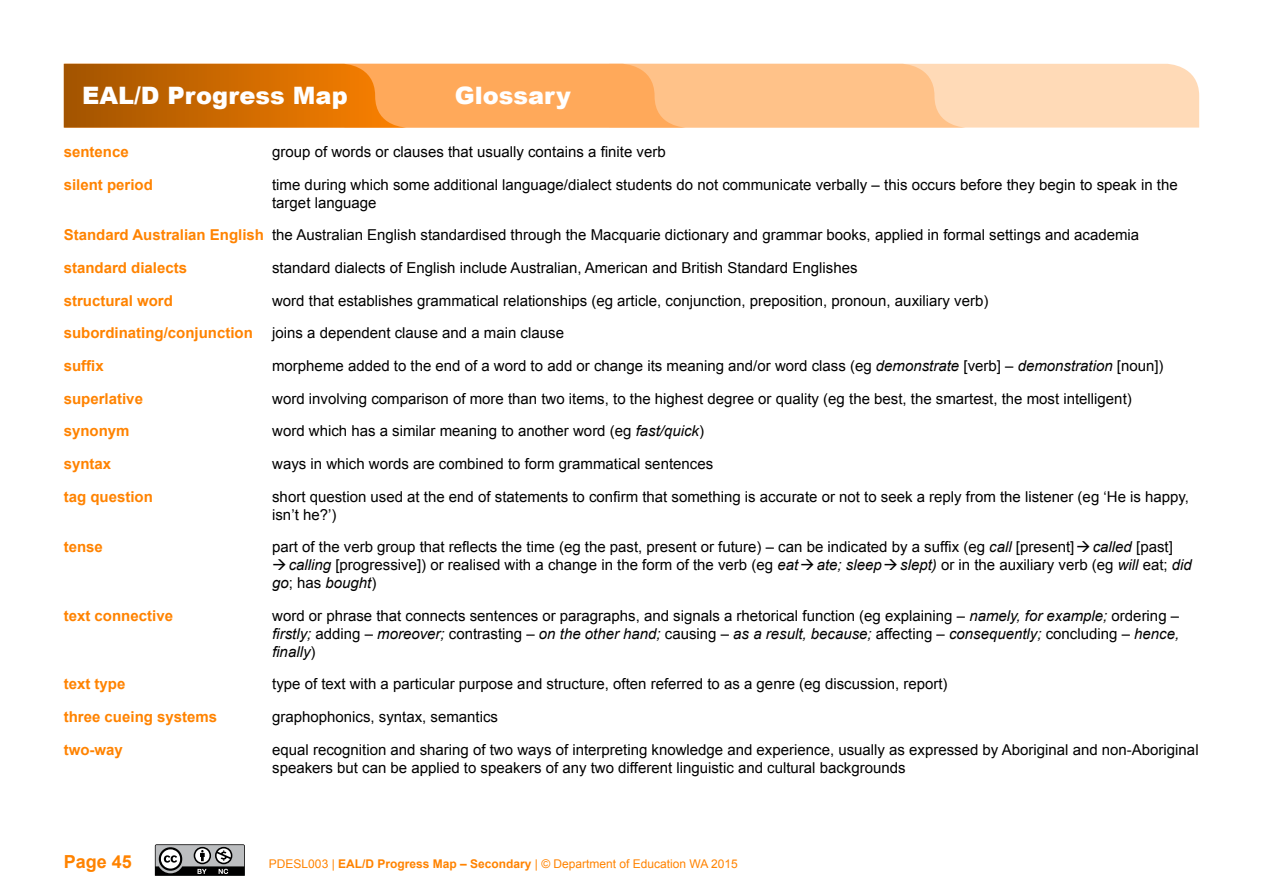
<style>
.page{position:relative;width:1263px;height:893px;background:#fff}
.page>*{position:absolute;margin:0;border:0;box-sizing:border-box;transform-origin:0 0}
.t1{font:900 24px "Arial";color:#fff}
.t2{font:700 18px "Arial";color:#ff8300}
.t3{font:15px/18px "Arial";color:#000}
.t4{font:700 15px "Arial";color:#ff8300}
.t5{font:12px "Arial";color:#ff8300}
.s1{font-weight:700;color:#ff8300}
.s2{font-style:italic}
.s3{font-weight:700}
</style>
<div class="page">
<svg style="left:155px;top:844px;width:90px;height:32px;background:#797a7b"></svg>
<svg style="left:64px;top:64px;width:1135px;height:64px;background:#f0a963"></svg>
<h1 class="t1" style="left:82px;top:78px;width:267px">EAL/D Progress Map</h1>
<h1 class="t1" style="left:455px;top:78px;width:118px">Glossary</h1>
<p class="t4" style="left:64px;top:142px;width:67px">sentence</p>
<p class="t3" style="left:272px;top:143px;width:395px">group of words or clauses that usually contains a finite verb</p>
<p class="t4" style="left:64px;top:174px;width:91px">silent period</p>
<p class="t3" style="left:272px;top:176px;width:907px">time during which some additional language/dialect students do not communicate verbally – this occurs before they begin to speak in the target language</p>
<p class="t3" style="left:64px;top:219px;width:1077px;line-height:32.7px"><span class="s1">Standard Australian English</span> the Australian English standardised through the Macquarie dictionary and grammar books, applied in formal settings and academia <span class="s1">standard dialects</span></p>
<p class="t3" style="left:272px;top:259px;width:587px">standard dialects of English include Australian, American and British Standard Englishes</p>
<p class="t4" style="left:64px;top:290px;width:111px">structural word</p>
<p class="t3" style="left:272px;top:292px;width:718px">word that establishes grammatical relationships (eg article, conjunction, preposition, pronoun, auxiliary verb)</p>
<p class="t4" style="left:64px;top:323px;width:191px">subordinating/conjunction</p>
<p class="t3" style="left:272px;top:324px;width:293px">joins a dependent clause and a main clause</p>
<p class="t4" style="left:64px;top:356px;width:42px">suffix</p>
<p class="t3" style="left:272px;top:357px;width:893px">morpheme added to the end of a word to add or change its meaning and/or word class (eg <span class="s2">demonstrate</span> [verb] – <span class="s2">demonstration</span> [noun])</p>
<p class="t4" style="left:64px;top:388px;width:81px">superlative</p>
<p class="t3" style="left:272px;top:389px;width:861px">word involving comparison of more than two items, to the highest degree or quality (eg the best, the smartest, the most intelligent)</p>
<p class="t4" style="left:64px;top:421px;width:67px">synonym</p>
<p class="t3" style="left:272px;top:422px;width:433px">word which has a similar meaning to another word (eg <span class="s2">fast/quick</span>)</p>
<p class="t4" style="left:64px;top:454px;width:49px">syntax</p>
<p class="t3" style="left:272px;top:455px;width:442px">ways in which words are combined to form grammatical sentences</p>
<p class="t4" style="left:64px;top:486px;width:91px">tag question</p>
<p class="t3" style="left:272px;top:487px;width:918px">short question used at the end of statements to confirm that something is accurate or not to seek a reply from the listener (eg ‘He is happy, isn’t he?’)</p>
<p class="t4" style="left:64px;top:537px;width:41px">tense</p>
<p class="t3" style="left:272px;top:538px;width:902px">part of the verb group that reflects the time (eg the past, present or future) – can be indicated by a suffix (eg <span class="s2">call</span> [present]→<span class="s2">called</span> [past]</p>
<p class="t3" style="left:272px;top:556px;width:921px">→<span class="s2">calling</span> [progressive]) or realised with a change in the form of the verb (eg <span class="s2">eat</span>→<span class="s2">ate; sleep</span>→<span class="s2">slept)</span> or in the auxiliary verb (eg <span class="s2">will</span> eat; <span class="s2">did go</span>; has <span class="s2">bought</span>)</p>
<p class="t4" style="left:64px;top:605px;width:111px">text connective</p>
<p class="t3" style="left:272px;top:607px;width:908px;text-align:justify">word or phrase that connects sentences or paragraphs, and signals a rhetorical function (eg explaining – <span class="s2">namely, for example;</span> ordering – <span class="s2">firstly;</span> adding – <span class="s2">moreover;</span> contrasting – <span class="s2">on the other hand;</span> causing – <span class="s2">as a result, because;</span> affecting – <span class="s2">consequently;</span> concluding – <span class="s2">hence, finally</span>)</p>
<p class="t4" style="left:64px;top:674px;width:63px">text type</p>
<p class="t3" style="left:272px;top:675px;width:677px">type of text with a particular purpose and structure, often referred to as a genre (eg discussion, report)</p>
<p class="t4" style="left:64px;top:707px;width:155px">three cueing systems</p>
<p class="t3" style="left:272px;top:708px;width:227px">graphophonics, syntax, semantics</p>
<p class="t4" style="left:64px;top:739px;width:61px">two-way</p>
<p class="t3" style="left:272px;top:741px;width:928px">equal recognition and sharing of two ways of interpreting knowledge and experience, usually as expressed by Aboriginal and non-Aboriginal speakers but can be applied to speakers of any two different linguistic and cultural backgrounds</p>
<p class="t2" style="left:64px;top:849px;width:70px">Page 45</p>
<p class="t5" style="left:269px;top:855px;width:470px">PDESL003 | <span class="s3">EAL/D Progress Map – Secondary</span> | © Department of Education WA 2015</p>
</div>
